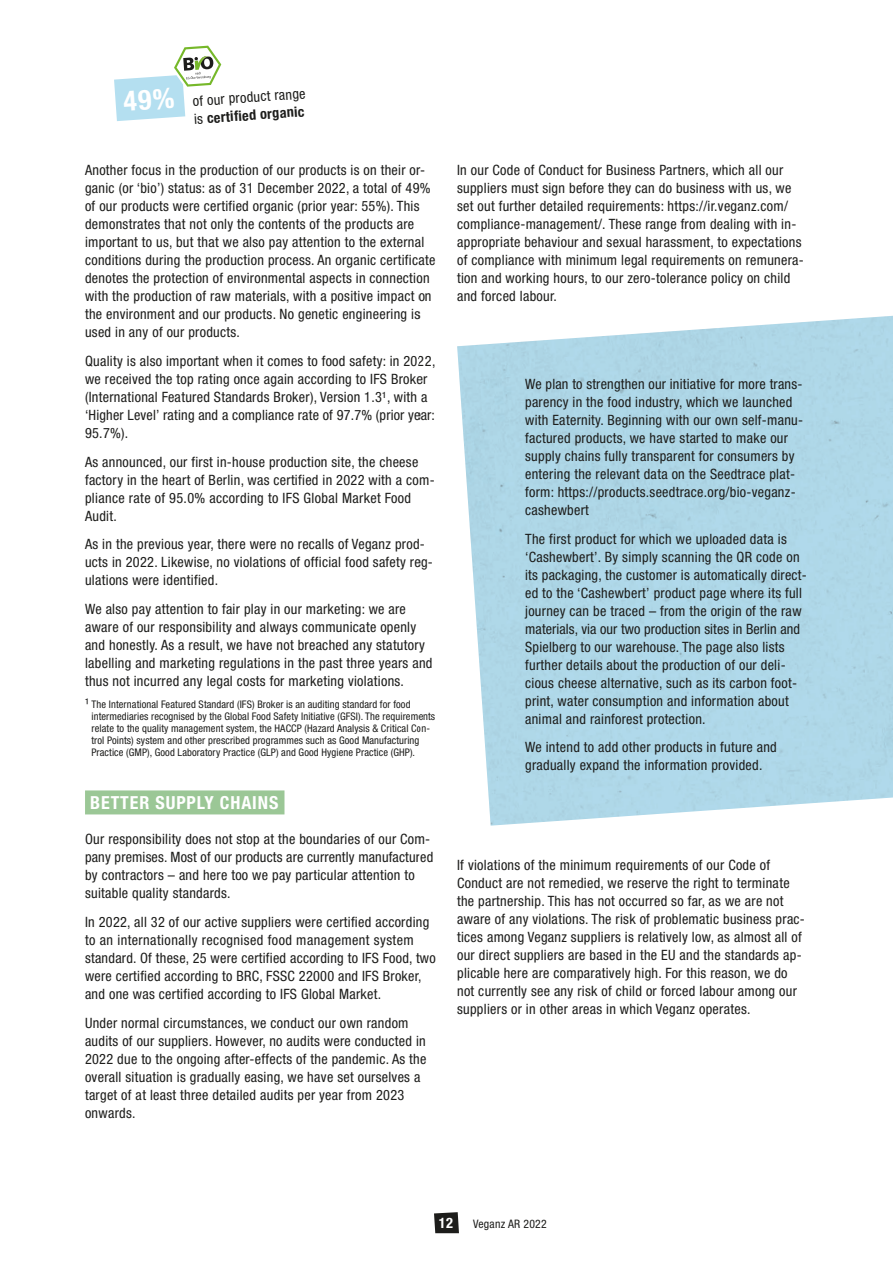
<style>
.page{position:relative;width:893px;height:1263px;background:#fff}
.page>*{position:absolute;margin:0;border:0;box-sizing:border-box;transform-origin:0 0}
.t1{font:700 condensed 18px "Helvetica Neue LT Std";letter-spacing:.05em;color:#fff}
.t2{font:700 condensed 14.4px "Helvetica Neue LT Std";color:#fff}
.t3{font:condensed 14.25px/18px "Helvetica Neue LT Std";letter-spacing:.02em;color:#1d1d1b}
.t4{font:condensed 11.7px "Helvetica Neue LT Std";letter-spacing:.02em;color:#1d1d1b}
.t5{font:condensed 10.5px/12px "Helvetica Neue LT Std";letter-spacing:.01em;color:#1d1d1b}
.s1{font-weight:700;font-size:27.75px;color:#fff}
.s2{font-weight:700}
.s3{font-size:13.5px}
</style>
<div class="page">
<div style="left:85px;top:790px;width:199px;height:24px;background:#9bc796"></div>
<svg style="left:114px;top:45px;width:108px;height:76px"></svg>
<svg style="left:434px;top:1212px;width:25px;height:21px"></svg>
<p class="t3" style="left:123px;top:97px;width:184px;text-align:right;rotate:-4deg"><span class="s1">49%</span> of our product range is <span class="s2">certified organic</span></p>
<p class="t3" style="left:85px;top:161px;width:352px">Another focus in the production of our products is on their or&shy;ganic (or ‘bio’) status: as of 31 December 2022, a total of 49% of our products were certified organic (prior year: 55%). This demonstrates that not only the contents of the products are important to us, but that we also pay attention to the external conditions during the production process. An organic certificate denotes the protection of environmental aspects in connection with the production of raw materials, with a positive impact on the environment and our products. No genetic engineering is used in any of our products.</p>
<p class="t3" style="left:85px;top:352px;width:352px">Quality is also important when it comes to food safety: in 2022, we received the top rating once again according to IFS Broker (International Featured Standards Broker), Version 1.3¹, with a ‘Higher Level’ rating and a compliance rate of 97.7% (prior year:<br>95.7%).</p>
<p class="t3" style="left:85px;top:452px;width:351px">As announced, our first in-house production site, the cheese factory in the heart of Berlin, was certified in 2022 with a com&shy;pliance rate of 95.0% according to IFS Global Market Food Audit.</p>
<p class="t3" style="left:85px;top:535px;width:349px">As in the previous year, there were no recalls of Veganz prod&shy;ucts in 2022. Likewise, no violations of official food safety reg&shy;ulations were identified.</p>
<p class="t3" style="left:85px;top:600px;width:349px">We also pay attention to fair play in our marketing: we are aware of our responsibility and always communicate openly and honestly. As a result, we have not breached any statutory labelling and marketing regulations in the past three years and thus not incurred any legal costs for marketing violations.</p>
<p class="t5" style="left:91px;top:699px;width:345px;text-indent:-6px"><span class="s3">¹</span> The International Featured Standard (IFS) Broker is an auditing standard for food intermediaries recognised by the Global Food Safety Initiative (GFSI). The requirements relate to the quality management system, the HACCP (Hazard Analysis &amp; Critical Con&shy;trol Points) system and other prescribed programmes such as Good Manufacturing Practice (GMP), Good Laboratory Practice (GLP) and Good Hygiene Practice (GHP).</p>
<p class="t1" style="left:90px;top:792px;width:190px">BETTER SUPPLY CHAINS</p>
<p class="t3" style="left:85px;top:830px;width:350px">Our responsibility does not stop at the boundaries of our Com&shy;pany premises. Most of our products are currently manufactured by contractors – and here too we pay particular attention to suitable quality standards.</p>
<p class="t3" style="left:85px;top:913px;width:352px">In 2022, all 32 of our active suppliers were certified according to an internationally recognised food management system standard. Of these, 25 were certified according to IFS Food, two were certified according to BRC, FSSC 22000 and IFS Broker, and one was certified according to IFS Global Market.</p>
<p class="t3" style="left:85px;top:1013px;width:343px">Under normal circumstances, we conduct our own random audits of our suppliers. However, no audits were conducted in 2022 due to the ongoing after-effects of the pandemic. As the overall situation is gradually easing, we have set ourselves a target of at least three detailed audits per year from 2023 onwards.</p>
<p class="t3" style="left:457px;top:161px;width:348px">In our Code of Conduct for Business Partners, which all our suppliers must sign before they can do business with us, we set out further detailed requirements: https://ir.veganz.com/ compliance-management/. These range from dealing with in&shy;appropriate behaviour and sexual harassment, to expectations of compliance with minimum legal requirements on remunera&shy;tion and working hours, to our zero-tolerance policy on child and forced labour.</p>
<p class="t3" style="left:525px;top:375px;width:279px">We plan to strengthen our initiative for more trans&shy;parency in the food industry, which we launched with Eaternity. Beginning with our own self-manu&shy;factured products, we have started to make our supply chains fully transparent for consumers by entering the relevant data on the Seedtrace plat&shy;form: https://products.seedtrace.org/bio-veganz&shy;cashewbert</p>
<p class="t3" style="left:525px;top:529px;width:283px">The first product for which we uploaded data is ‘Cashewbert’. By simply scanning the QR code on its packaging, the customer is automatically direct&shy;ed to the ‘Cashewbert’ product page where its full journey can be traced – from the origin of the raw materials, via our two production sites in Berlin and Spielberg to our warehouse. The page also lists further details about the production of our deli&shy;cious cheese alternative, such as its carbon foot&shy;print, water consumption and information about animal and rainforest protection.</p>
<p class="t3" style="left:525px;top:738px;width:253px">We intend to add other products in future and gradually expand the information provided.</p>
<p class="t3" style="left:457px;top:856px;width:349px">If violations of the minimum requirements of our Code of Conduct are not remedied, we reserve the right to terminate the partnership. This has not occurred so far, as we are not aware of any violations. The risk of problematic business prac&shy;tices among Veganz suppliers is relatively low, as almost all of our direct suppliers are based in the EU and the standards ap&shy;plicable here are comparatively high. For this reason, we do not currently see any risk of child or forced labour among our suppliers or in other areas in which Veganz operates.</p>
<p class="t2" style="left:439px;top:1214px;width:16px">12</p>
<p class="t4" style="left:473px;top:1217px;width:75px">Veganz AR 2022</p>
</div>
